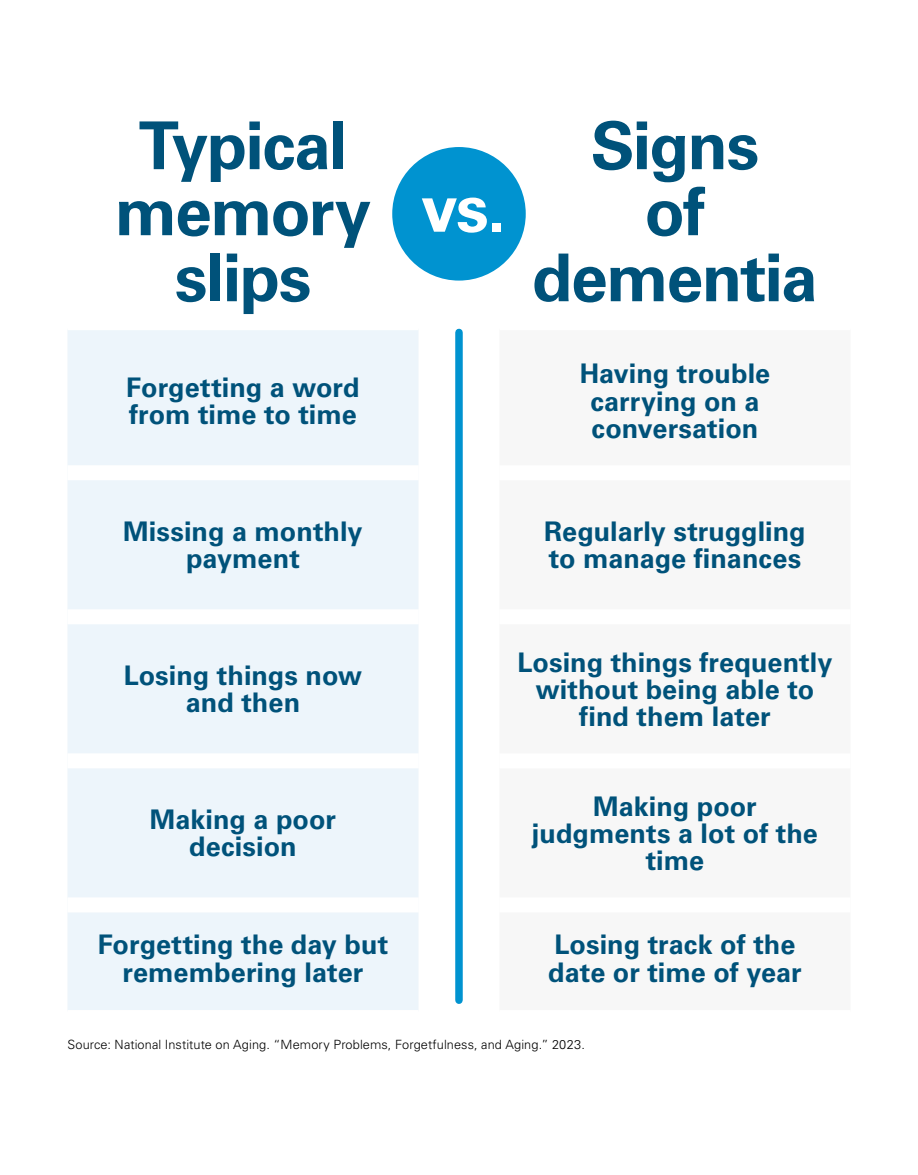
<style>
.page{position:relative;width:918px;height:1175px;background:#fff}
.page>*{position:absolute;margin:0;border:0;box-sizing:border-box;transform-origin:0 0}
.t1{font:700 66px/66px "Univers LT Pro 65";letter-spacing:-.025em;color:#00527a;text-align:center}
.t2{font:700 66px "Univers LT Pro 65";color:#fff}
.t3{font:700 27px/27px "Univers LT Pro 65";color:#00527a;text-align:center}
.t4{font:300 12.75px "Univers LT Pro 45";letter-spacing:.01em;color:#000}
</style>
<div class="page">
<div style="left:68px;top:330px;width:350px;height:680px;background:#edf5fb"></div>
<div style="left:68px;top:465px;width:350px;height:15px;background:#fff"></div>
<div style="left:68px;top:609px;width:350px;height:15px;background:#fff"></div>
<div style="left:68px;top:753px;width:350px;height:15px;background:#fff"></div>
<div style="left:68px;top:897px;width:350px;height:15px;background:#fff"></div>
<div style="left:392px;top:147px;width:134px;height:133px;background:#0093d0;border-radius:50%"></div>
<div style="left:455px;top:332px;width:8px;height:668px;background:#0093d0"></div>
<h1 class="t1" style="left:115px;top:109px;width:258px">Typical memory slips</h1>
<h1 class="t1" style="left:532px;top:109px;width:287px">Signs<br>of dementia</h1>
<h1 class="t2" style="left:421px;top:162px;width:86px">vs.</h1>
<p class="t3" style="left:126px;top:372px;width:235px;text-align:left">Forgetting a word from time to time</p>
<p class="t3" style="left:580px;top:359px;width:192px">Having trouble carrying on a conversation</p>
<p class="t3" style="left:123px;top:516px;width:241px">Missing a monthly payment</p>
<p class="t3" style="left:544px;top:516px;width:263px;text-align:left">Regularly struggling to manage finances</p>
<p class="t3" style="left:124px;top:660px;width:240px">Losing things now and then</p>
<p class="t3" style="left:150px;top:804px;width:188px">Making a poor decision</p>
<p class="t3" style="left:517px;top:647px;width:317px">Losing things frequently without being able to find them later</p>
<p class="t3" style="left:532px;top:791px;width:287px">Making poor judgments a lot of the time</p>
<p class="t3" style="left:98px;top:930px;width:292px">Forgetting the day but remembering later</p>
<p class="t3" style="left:548px;top:930px;width:255px;text-align:left">Losing track of the date or time of year</p>
<p class="t4" style="left:68px;top:1036px;width:519px">Source: National Institute on Aging. “Memory Problems, Forgetfulness, and Aging.” 2023.</p>
</div>
